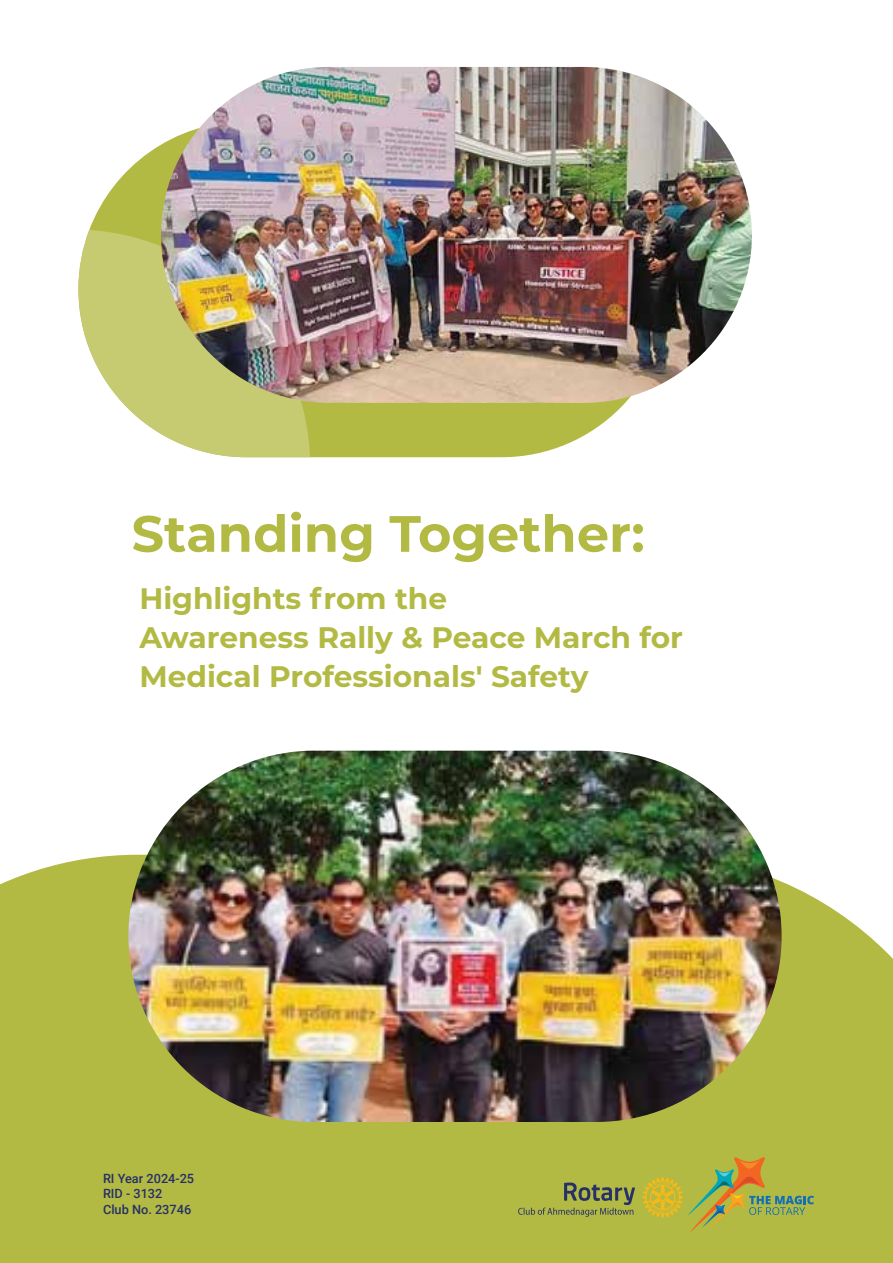
<style>
.page{position:relative;width:893px;height:1263px;background:#fff}
.page>*{position:absolute;margin:0;border:0;box-sizing:border-box;transform-origin:0 0}
.t1{font:700 51px "Montserrat";color:#b3ba43}
.t2{font:700 29.7px/39px "Montserrat";color:#b3ba43}
.t3{font:500 12.75px/15.3px "Roboto";color:#253068}
</style>
<div class="page">
<div style="left:0;top:855px;width:893px;height:408px;background:#b3ba43"></div>
<svg style="left:89px;top:144px;width:536px;height:313px;fill:#b3ba43"></svg>
<svg style="left:78px;top:230px;width:232px;height:227px;fill:#c6cb72"></svg>
<img style="left:161px;top:67px;width:591px;height:336px">
<img style="left:128px;top:751px;width:654px;height:371px">
<svg style="left:518px;top:1182px;width:117px;height:35px;background:#979f49"></svg>
<svg style="left:642px;top:1157px;width:172px;height:75px;background:#b0b045"></svg>
<h1 class="t1" style="left:132px;top:497px;width:515px">Standing Together:</h1>
<p class="t2" style="left:139px;top:577px;width:545px">Highlights from the<br>Awareness Rally &amp; Peace March for<br>Medical Professionals' Safety</p>
<p class="t3" style="left:103px;top:1170px;width:93px">RI Year 2024-25<br>RID - 3132<br>Club No. 23746</p>
</div>
